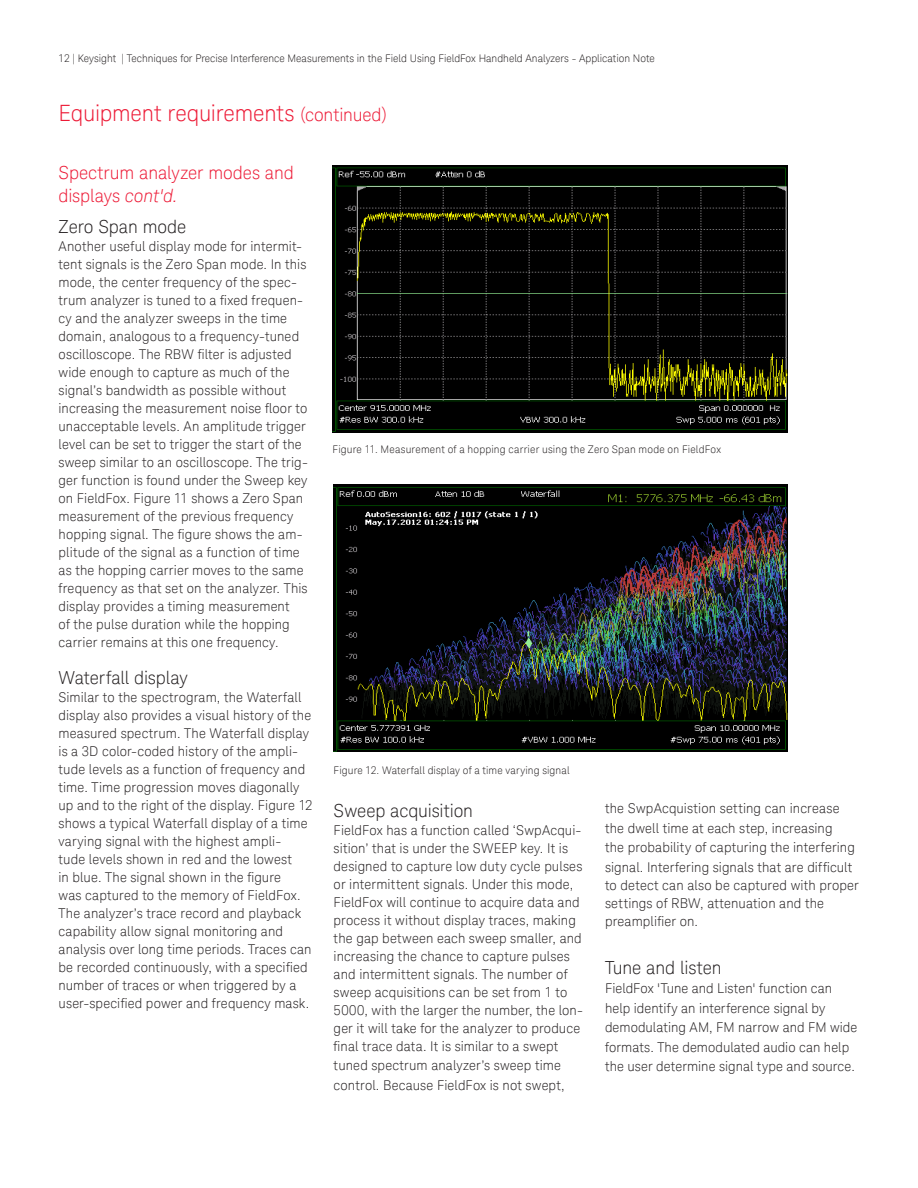
<style>
.page{position:relative;width:918px;height:1188px;background:#fff}
.page>*{position:absolute;margin:0;border:0;box-sizing:border-box;transform-origin:0 0}
.K_Heading_1{font:300 22.5px "Keysight Sans";letter-spacing:-.01em;color:#ed1a36}
.K_Heading_3{font:300 18px "Keysight Sans";letter-spacing:-.005em;color:#231f20}
.K_Heading_2{font:300 18px/22.5px "Keysight Sans";letter-spacing:-.005em;color:#ed1a36}
.K_Body_Text{font:300 18px "Keysight Sans";letter-spacing:-.01em;color:#231f20}
.K_Body_Text-2{font:300 13.5px/18px "Keysight Sans";letter-spacing:.01em;color:#231f20}
.K_Captions{font:300 10.5px "Keysight Sans";color:#231f20}
.K_Captions-2{font:300 10.5px "Keysight Sans";letter-spacing:.02em;color:#231f20}
.s1{font-size:18px}
.s2{font-style:italic}
</style>
<div class="page">
<img style="left:333px;top:166px;width:454px;height:267px">
<img style="left:333px;top:485px;width:455px;height:267px">
<p class="K_Captions" style="left:59px;top:52px;width:598px">12 | Keysight | Techniques for Precise Interference Measurements in the Field Using FieldFox Handheld Analyzers - Application Note</p>
<p class="K_Heading_1" style="left:59px;top:100px;width:330px">Equipment requirements <span class="s1">(continued)</span></p>
<p class="K_Heading_2" style="left:59px;top:161px;width:237px">Spectrum analyzer modes and displays <span class="s2">cont'd.</span></p>
<p class="K_Heading_3" style="left:59px;top:216px;width:129px">Zero Span mode</p>
<p class="K_Body_Text-2" style="left:59px;top:237px;width:251px">Another useful display mode for intermit&shy;tent signals is the Zero Span mode. In this mode, the center frequency of the spec&shy;trum analyzer is tuned to a fixed frequen&shy;cy and the analyzer sweeps in the time domain, analogous to a frequency-tuned oscilloscope. The RBW filter is adjusted wide enough to capture as much of the signal’s bandwidth as possible without increasing the measurement noise floor to unacceptable levels. An amplitude trigger level can be set to trigger the start of the sweep similar to an oscilloscope. The trig&shy;ger function is found under the Sweep key on FieldFox. Figure 11 shows a Zero Span measurement of the previous frequency hopping signal. The figure shows the am&shy;plitude of the signal as a function of time as the hopping carrier moves to the same frequency as that set on the analyzer. This display provides a timing measurement<br>of the pulse duration while the hopping carrier remains at this one frequency.</p>
<p class="K_Heading_3" style="left:59px;top:667px;width:131px">Waterfall display</p>
<p class="K_Body_Text-2" style="left:59px;top:688px;width:255px">Similar to the spectrogram, the Waterfall display also provides a visual history of the measured spectrum. The Waterfall display is a 3D color-coded history of the ampli&shy;tude levels as a function of frequency and time. Time progression moves diagonally up and to the right of the display. Figure 12 shows a typical Waterfall display of a time varying signal with the highest ampli-<br>tude levels shown in red and the lowest<br>in blue. The signal shown in the figure<br>was captured to the memory of FieldFox.<br>The analyzer’s trace record and playback capability allow signal monitoring and analysis over long time periods. Traces can be recorded continuously, with a specified number of traces or when triggered by a user-specified power and frequency mask.</p>
<p class="K_Captions-2" style="left:333px;top:443px;width:390px">Figure 11. Measurement of a hopping carrier using the Zero Span mode on FieldFox</p>
<p class="K_Captions" style="left:334px;top:764px;width:237px">Figure 12. Waterfall display of a time varying signal</p>
<p class="K_Body_Text" style="left:334px;top:800px;width:141px">Sweep acquisition</p>
<p class="K_Body_Text-2" style="left:334px;top:821px;width:251px">FieldFox has a function called ‘SwpAcqui&shy;sition’ that is under the SWEEP key. It is designed to capture low duty cycle pulses or intermittent signals. Under this mode, FieldFox will continue to acquire data and process it without display traces, making the gap between each sweep smaller, and increasing the chance to capture pulses and intermittent signals. The number of sweep acquisitions can be set from 1 to 5000, with the larger the number, the lon&shy;ger it will take for the analyzer to produce final trace data. It is similar to a swept</p>
<p class="K_Body_Text-2" style="left:334px;top:1056px;width:233px;line-height:19.5px">tuned spectrum analyzer’s sweep time control. Because FieldFox is not swept,</p>
<p class="K_Body_Text-2" style="left:605px;top:799px;width:251px;line-height:19.5px">the SwpAcquistion setting can increase the dwell time at each step, increasing the probability of capturing the interfering signal. Interfering signals that are difficult</p>
<p class="K_Body_Text-2" style="left:605px;top:876px;width:255px">to detect can also be captured with proper settings of RBW, attenuation and the preamplifier on.</p>
<p class="K_Heading_3" style="left:605px;top:957px;width:118px">Tune and listen</p>
<p class="K_Body_Text-2" style="left:605px;top:979px;width:254px;line-height:19.5px">FieldFox 'Tune and Listen' function can help identify an interference signal by demodulating AM, FM narrow and FM wide formats. The demodulated audio can help the user determine signal type and source.</p>
</div>
